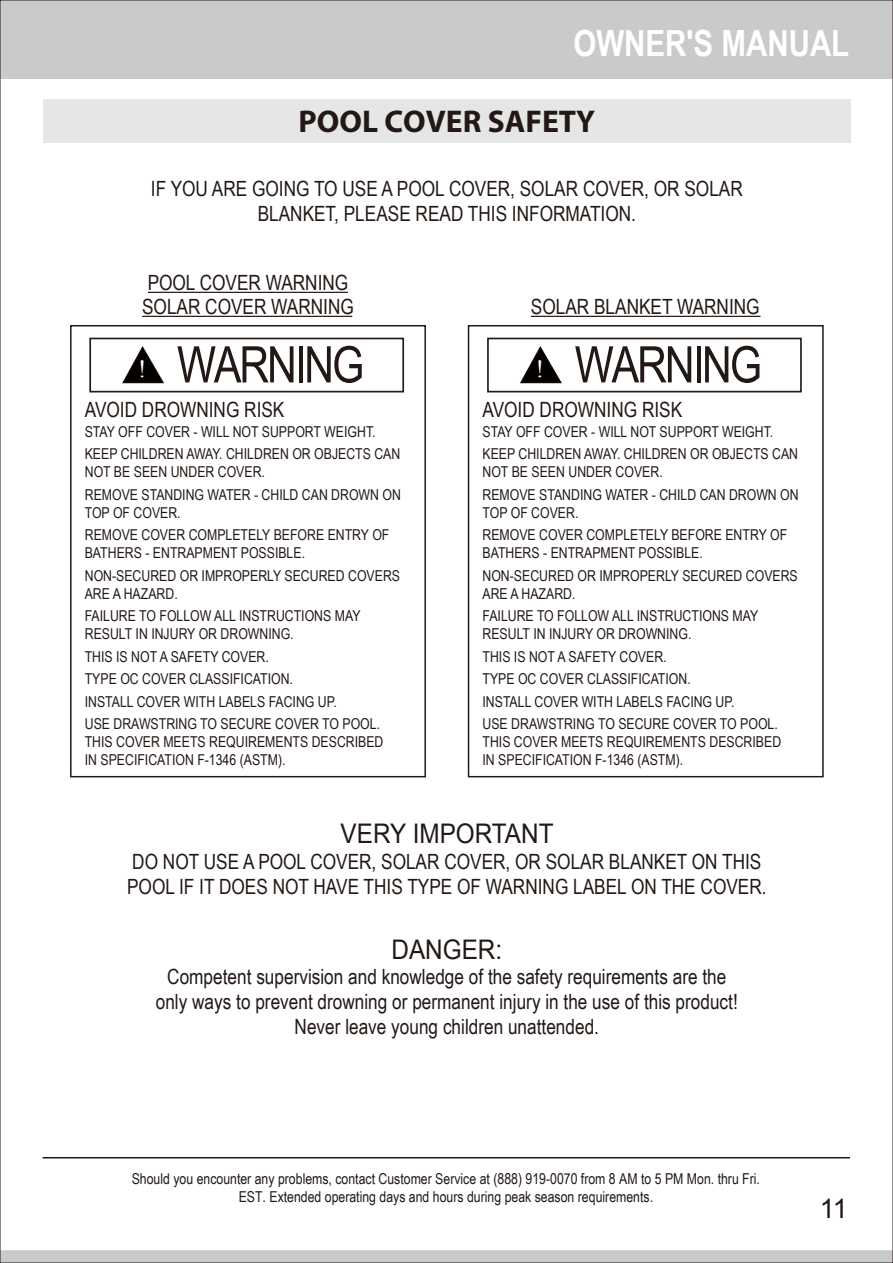
<style>
.page{position:relative;width:893px;height:1263px;background:#fff}
.page>*{position:absolute;margin:0;border:0;box-sizing:border-box;transform-origin:0 0}
.t1{font:50.4px "Arial Narrow";letter-spacing:-.04em;color:#221815}
.t2{font:700 36px "Arial Narrow";color:#fff}
.t3{font:700 31.5px "Myriad";color:#221815}
.t4{font:27px "Arial";color:#221815;scale:.9 1}
.t5{font:27px "Arial";color:#221815}
.t6{font:21px/25.2px "Arial Narrow";color:#221815}
.t7{font:15px/22.5px "Arial Narrow";color:#221815}
.s1{font-family:"Times New Roman";font-size:24.75px;color:#fff}
</style>
<div class="page">
<hr style="left:148px;top:292px;width:200px;height:1px;background:#221815">
<hr style="left:142px;top:316px;width:210px;height:1px;background:#221815">
<div style="left:89px;top:338px;width:315px;height:54px;border:2px solid #221815"></div>
<svg style="left:122px;top:346px;width:42px;height:38px"></svg>
<div style="left:70px;top:325px;width:356px;height:452px;border:2px solid #221815"></div>
<hr style="left:531px;top:316px;width:229px;height:1px;background:#221815">
<div style="left:487px;top:338px;width:315px;height:54px;border:2px solid #221815"></div>
<svg style="left:520px;top:346px;width:42px;height:38px"></svg>
<div style="left:468px;top:325px;width:356px;height:452px;border:2px solid #221815"></div>
<div style="left:43px;top:99px;width:808px;height:44px;background:#e6e6e6"></div>
<div style="left:0;top:0;width:893px;height:78px;background:#c9caca"></div>
<svg style="left:2px;top:1250px;width:889px;height:11px;background:#cacbcb"></svg>
<hr style="left:43px;top:1157px;width:807px;height:1px;background:#221815">
<h2 class="t2" style="left:573px;top:17px;width:277px">OWNER′S MANUAL</h2>
<h3 class="t3" style="left:299px;top:105px;width:298px">POOL COVER SAFETY</h3>
<h3 class="t6" style="left:151px;top:175px;width:593px;text-align:center">IF YOU ARE GOING TO USE A POOL COVER, SOLAR COVER, OR SOLAR<br>BLANKET, PLEASE READ THIS INFORMATION.</h3>
<h3 class="t6" style="left:142px;top:270px;width:213px;line-height:24px">POOL COVER WARNING<br>SOLAR COVER WARNING</h3>
<h1 class="t1" style="left:138px;top:328px;width:228px"><span class="s1">!</span> WARNING</h1>
<h3 class="t6" style="left:85px;top:396px;width:201px">AVOID DROWNING RISK</h3>
<p class="t7" style="left:85px;top:420px;width:317px">STAY OFF COVER - WILL NOT SUPPORT WEIGHT.<br>KEEP CHILDREN AWAY. CHILDREN OR OBJECTS CAN</p>
<p class="t7" style="left:85px;top:460px;width:318px">NOT BE SEEN UNDER COVER.<br>REMOVE STANDING WATER - CHILD CAN DROWN ON</p>
<p class="t7" style="left:85px;top:501px;width:306px">TOP OF COVER.<br>REMOVE COVER COMPLETELY BEFORE ENTRY OF</p>
<p class="t7" style="left:85px;top:541px;width:317px">BATHERS - ENTRAPMENT POSSIBLE.<br>NON-SECURED OR IMPROPERLY SECURED COVERS</p>
<p class="t7" style="left:85px;top:582px;width:277px">ARE A HAZARD.<br>FAILURE TO FOLLOW ALL INSTRUCTIONS MAY</p>
<p class="t7" style="left:85px;top:622px;width:297px">RESULT IN INJURY OR DROWNING.<br>THIS IS NOT A SAFETY COVER.<br>TYPE OC COVER CLASSIFICATION.<br>INSTALL COVER WITH LABELS FACING UP.<br>USE DRAWSTRING TO SECURE COVER TO POOL.</p>
<p class="t7" style="left:85px;top:732px;width:300px;line-height:18px">THIS COVER MEETS REQUIREMENTS DESCRIBED<br>IN SPECIFICATION F-1346 (ASTM).</p>
<h3 class="t6" style="left:531px;top:293px;width:230px">SOLAR BLANKET WARNING</h3>
<h1 class="t1" style="left:536px;top:328px;width:228px"><span class="s1">!</span> WARNING</h1>
<h3 class="t6" style="left:482px;top:396px;width:201px">AVOID DROWNING RISK</h3>
<p class="t7" style="left:482px;top:420px;width:317px">STAY OFF COVER - WILL NOT SUPPORT WEIGHT.<br>KEEP CHILDREN AWAY. CHILDREN OR OBJECTS CAN</p>
<p class="t7" style="left:482px;top:460px;width:318px">NOT BE SEEN UNDER COVER.<br>REMOVE STANDING WATER - CHILD CAN DROWN ON</p>
<p class="t7" style="left:482px;top:501px;width:306px">TOP OF COVER.<br>REMOVE COVER COMPLETELY BEFORE ENTRY OF</p>
<p class="t7" style="left:482px;top:541px;width:317px">BATHERS - ENTRAPMENT POSSIBLE.<br>NON-SECURED OR IMPROPERLY SECURED COVERS</p>
<p class="t7" style="left:482px;top:582px;width:277px">ARE A HAZARD.<br>FAILURE TO FOLLOW ALL INSTRUCTIONS MAY</p>
<p class="t7" style="left:482px;top:622px;width:297px">RESULT IN INJURY OR DROWNING.<br>THIS IS NOT A SAFETY COVER.<br>TYPE OC COVER CLASSIFICATION.<br>INSTALL COVER WITH LABELS FACING UP.<br>USE DRAWSTRING TO SECURE COVER TO POOL.</p>
<p class="t7" style="left:482px;top:732px;width:300px;line-height:18px">THIS COVER MEETS REQUIREMENTS DESCRIBED<br>IN SPECIFICATION F-1346 (ASTM).</p>
<h3 class="t4" style="left:341px;top:816px;width:238px">VERY IMPORTANT</h3>
<h3 class="t6" style="left:127px;top:848px;width:641px">DO NOT USE A POOL COVER, SOLAR COVER, OR SOLAR BLANKET ON THIS<br>POOL IF IT DOES NOT HAVE THIS TYPE OF WARNING LABEL ON THE COVER.</h3>
<h3 class="t4" style="left:391px;top:931px;width:125px">DANGER:</h3>
<h3 class="t6" style="left:156px;top:963px;width:583px;text-align:center">Competent supervision and knowledge of the safety requirements are the only ways to prevent drowning or permanent injury in the use of this product!<br>Never leave young children unattended.</h3>
<p class="t7" style="left:132px;top:1169px;width:630px;line-height:18px;text-align:center">Should you encounter any problems, contact Customer Service at (888) 919-0070 from 8 AM to 5 PM Mon. thru Fri.<br>EST. Extended operating days and hours during peak season requirements.</p>
<h3 class="t5" style="left:820px;top:1190px;width:30px">11</h3>
</div>
